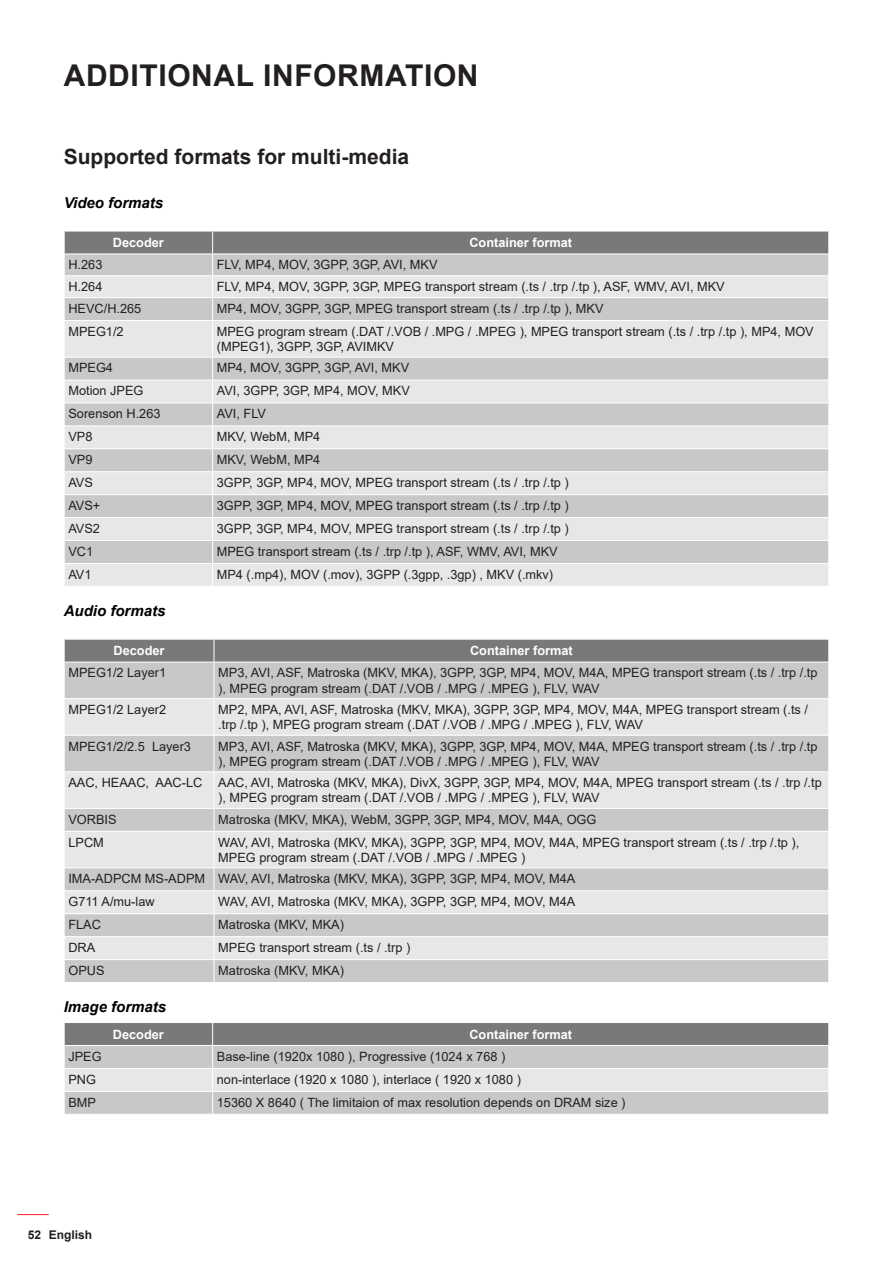
<style>
.page{position:relative;width:893px;height:1263px;background:#fff}
.page>*{position:absolute;margin:0;border:0;box-sizing:border-box;transform-origin:0 0}
.t1{font:700 30px "Arial";letter-spacing:.02em;color:#231f20}
.Heading_2{font:700 21px "Arial";color:#231f20}
.Body{font:italic 700 15px "Arial";color:#000}
.Body-2{font:12.75px/15.3px "Arial";color:#231f20}
.Body-3{font:700 12.75px "Arial";color:#fff}
.t2{font:700 12px "Arial";color:#231f20}
</style>
<div class="page">
<hr style="left:17px;top:1214px;width:32px;height:1px;background:#ff1f20">
<svg style="left:65px;top:321px;width:763px;height:265px;background:#d9dadc"></svg>
<hr style="left:213px;top:357px;width:615px;height:1px;background:#fff">
<hr style="left:213px;top:380px;width:615px;height:1px;background:#fff">
<hr style="left:213px;top:403px;width:615px;height:1px;background:#fff">
<hr style="left:213px;top:425px;width:615px;height:1px;background:#fff">
<hr style="left:213px;top:448px;width:615px;height:1px;background:#fff">
<hr style="left:213px;top:471px;width:615px;height:1px;background:#fff">
<hr style="left:213px;top:494px;width:615px;height:1px;background:#fff">
<hr style="left:213px;top:517px;width:615px;height:1px;background:#fff">
<hr style="left:213px;top:540px;width:615px;height:1px;background:#fff">
<hr style="left:213px;top:563px;width:615px;height:1px;background:#fff">
<svg style="left:828px;top:357px;width:1px;height:206px"></svg>
<hr style="left:64px;top:357px;width:148px;height:1px;background:#fff">
<hr style="left:64px;top:380px;width:148px;height:1px;background:#fff">
<hr style="left:64px;top:403px;width:148px;height:1px;background:#fff">
<hr style="left:64px;top:425px;width:148px;height:1px;background:#fff">
<hr style="left:64px;top:448px;width:148px;height:1px;background:#fff">
<hr style="left:64px;top:471px;width:148px;height:1px;background:#fff">
<hr style="left:64px;top:494px;width:148px;height:1px;background:#fff">
<hr style="left:64px;top:517px;width:148px;height:1px;background:#fff">
<hr style="left:64px;top:540px;width:148px;height:1px;background:#fff">
<hr style="left:64px;top:563px;width:148px;height:1px;background:#fff">
<svg style="left:64px;top:357px;width:1px;height:206px"></svg>
<svg style="left:64px;top:231px;width:765px;height:89px;background:#bebec0"></svg>
<hr style="left:212px;top:321px;width:1px;height:36px;background:#fff">
<svg style="left:212px;top:357px;width:1px;height:229px"></svg>
<div style="left:65px;top:663px;width:763px;height:319px;background:#c7c8ca"></div>
<svg style="left:65px;top:699px;width:763px;height:260px;background:#d9dadc"></svg>
<hr style="left:214px;top:698px;width:614px;height:1px;background:#fff">
<hr style="left:214px;top:735px;width:614px;height:1px;background:#fff">
<hr style="left:214px;top:771px;width:614px;height:1px;background:#fff">
<hr style="left:214px;top:808px;width:614px;height:1px;background:#fff">
<hr style="left:214px;top:831px;width:614px;height:1px;background:#fff">
<hr style="left:214px;top:867px;width:614px;height:1px;background:#fff">
<hr style="left:214px;top:890px;width:614px;height:1px;background:#fff">
<hr style="left:214px;top:913px;width:614px;height:1px;background:#fff">
<hr style="left:214px;top:936px;width:614px;height:1px;background:#fff">
<hr style="left:214px;top:959px;width:614px;height:1px;background:#fff">
<svg style="left:64px;top:639px;width:765px;height:23px;background:#807e7f"></svg>
<hr style="left:64px;top:698px;width:150px;height:1px;background:#fff">
<hr style="left:64px;top:735px;width:150px;height:1px;background:#fff">
<hr style="left:64px;top:771px;width:150px;height:1px;background:#fff">
<hr style="left:64px;top:808px;width:150px;height:1px;background:#fff">
<svg style="left:64px;top:809px;width:1px;height:22px"></svg>
<hr style="left:64px;top:831px;width:150px;height:1px;background:#fff">
<hr style="left:64px;top:867px;width:150px;height:1px;background:#fff">
<hr style="left:64px;top:890px;width:150px;height:1px;background:#fff">
<hr style="left:64px;top:913px;width:150px;height:1px;background:#fff">
<hr style="left:64px;top:936px;width:150px;height:1px;background:#fff">
<hr style="left:64px;top:959px;width:150px;height:1px;background:#fff">
<svg style="left:64px;top:868px;width:1px;height:114px"></svg>
<hr style="left:214px;top:662px;width:1px;height:37px;background:#fff">
<hr style="left:214px;top:699px;width:1px;height:36px;background:#fff">
<hr style="left:214px;top:735px;width:1px;height:37px;background:#fff">
<hr style="left:214px;top:772px;width:1px;height:36px;background:#fff">
<svg style="left:214px;top:809px;width:1px;height:22px"></svg>
<hr style="left:214px;top:831px;width:1px;height:37px;background:#fff">
<svg style="left:214px;top:868px;width:1px;height:114px"></svg>
<svg style="left:828px;top:809px;width:1px;height:22px"></svg>
<svg style="left:828px;top:868px;width:1px;height:114px"></svg>
<svg style="left:64px;top:1022px;width:765px;height:92px;background:#bfbfc1"></svg>
<h1 class="t1" style="left:64px;top:54px;width:416px">ADDITIONAL INFORMATION</h1>
<p class="Heading_2" style="left:64px;top:142px;width:347px">Supported formats for multi-media</p>
<p class="Body" style="left:64px;top:192px;width:101px">Video formats</p>
<p class="Body-3" style="left:113px;top:234px;width:53px">Decoder</p>
<p class="Body-3" style="left:469px;top:234px;width:104px">Container format</p>
<p class="Body-2" style="left:68px;top:257px;width:36px">H.263</p>
<p class="Body-2" style="left:217px;top:257px;width:222px">FLV, MP4, MOV, 3GPP, 3GP, AVI, MKV</p>
<p class="Body-2" style="left:68px;top:279px;width:36px">H.264</p>
<p class="Body-2" style="left:217px;top:279px;width:509px">FLV, MP4, MOV, 3GPP, 3GP, MPEG transport stream (.ts / .trp /.tp ), ASF, WMV, AVI, MKV</p>
<p class="Body-2" style="left:68px;top:301px;width:74px">HEVC/H.265</p>
<p class="Body-2" style="left:217px;top:301px;width:388px">MP4, MOV, 3GPP, 3GP, MPEG transport stream (.ts / .trp /.tp ), MKV</p>
<p class="Body-2" style="left:68px;top:324px;width:57px">MPEG1/2</p>
<p class="Body-2" style="left:217px;top:324px;width:598px">MPEG program stream (.DAT /.VOB / .MPG / .MPEG ), MPEG transport stream (.ts / .trp /.tp ), MP4, MOV (MPEG1), 3GPP, 3GP, AVIMKV</p>
<p class="Body-2" style="left:68px;top:360px;width:46px">MPEG4</p>
<p class="Body-2" style="left:217px;top:360px;width:194px">MP4, MOV, 3GPP, 3GP, AVI, MKV</p>
<p class="Body-2" style="left:68px;top:383px;width:77px">Motion JPEG</p>
<p class="Body-2" style="left:217px;top:383px;width:194px">AVI, 3GPP, 3GP, MP4, MOV, MKV</p>
<p class="Body-2" style="left:68px;top:406px;width:94px">Sorenson H.263</p>
<p class="Body-2" style="left:217px;top:406px;width:51px">AVI, FLV</p>
<p class="Body-2" style="left:68px;top:429px;width:26px">VP8</p>
<p class="Body-2" style="left:217px;top:429px;width:105px">MKV, WebM, MP4</p>
<p class="Body-2" style="left:68px;top:452px;width:26px">VP9</p>
<p class="Body-2" style="left:217px;top:452px;width:105px">MKV, WebM, MP4</p>
<p class="Body-2" style="left:68px;top:475px;width:26px">AVS</p>
<p class="Body-2" style="left:217px;top:475px;width:353px">3GPP, 3GP, MP4, MOV, MPEG transport stream (.ts / .trp /.tp )</p>
<p class="Body-2" style="left:68px;top:498px;width:34px">AVS+</p>
<p class="Body-2" style="left:217px;top:498px;width:353px">3GPP, 3GP, MP4, MOV, MPEG transport stream (.ts / .trp /.tp )</p>
<p class="Body-2" style="left:68px;top:521px;width:33px">AVS2</p>
<p class="Body-2" style="left:217px;top:521px;width:353px">3GPP, 3GP, MP4, MOV, MPEG transport stream (.ts / .trp /.tp )</p>
<p class="Body-2" style="left:68px;top:544px;width:26px">VC1</p>
<p class="Body-2" style="left:217px;top:544px;width:342px">MPEG transport stream (.ts / .trp /.tp ), ASF, WMV, AVI, MKV</p>
<p class="Body-2" style="left:68px;top:566px;width:25px">AV1</p>
<p class="Body-2" style="left:217px;top:566px;width:338px">MP4 (.mp4), MOV (.mov), 3GPP (.3gpp, .3gp) , MKV (.mkv)</p>
<p class="Body" style="left:64px;top:600px;width:103px">Audio formats</p>
<p class="Body-3" style="left:114px;top:642px;width:53px">Decoder</p>
<p class="Body-3" style="left:470px;top:642px;width:104px">Container format</p>
<p class="Body-2" style="left:68px;top:665px;width:99px">MPEG1/2 Layer1</p>
<p class="Body-2" style="left:218px;top:665px;width:601px">MP3, AVI, ASF, Matroska (MKV, MKA), 3GPP, 3GP, MP4, MOV, M4A, MPEG transport stream (.ts / .trp /.tp ), MPEG program stream (.DAT /.VOB / .MPG / .MPEG ), FLV, WAV</p>
<p class="Body-2" style="left:68px;top:702px;width:99px">MPEG1/2 Layer2</p>
<p class="Body-2" style="left:218px;top:702px;width:591px">MP2, MPA, AVI, ASF, Matroska (MKV, MKA), 3GPP, 3GP, MP4, MOV, M4A, MPEG transport stream (.ts / .trp /.tp ), MPEG program stream (.DAT /.VOB / .MPG / .MPEG ), FLV, WAV</p>
<p class="Body-2" style="left:68px;top:738px;width:124px">MPEG1/2/2.5 Layer3</p>
<p class="Body-2" style="left:218px;top:738px;width:601px">MP3, AVI, ASF, Matroska (MKV, MKA), 3GPP, 3GP, MP4, MOV, M4A, MPEG transport stream (.ts / .trp /.tp ), MPEG program stream (.DAT /.VOB / .MPG / .MPEG ), FLV, WAV</p>
<p class="Body-2" style="left:68px;top:775px;width:135px">AAC, HEAAC, AAC-LC</p>
<p class="Body-2" style="left:218px;top:775px;width:605px">AAC, AVI, Matroska (MKV, MKA), DivX, 3GPP, 3GP, MP4, MOV, M4A, MPEG transport stream (.ts / .trp /.tp ), MPEG program stream (.DAT /.VOB / .MPG / .MPEG ), FLV, WAV</p>
<p class="Body-2" style="left:68px;top:811px;width:50px">VORBIS</p>
<p class="Body-2" style="left:218px;top:811px;width:380px">Matroska (MKV, MKA), WebM, 3GPP, 3GP, MP4, MOV, M4A, OGG</p>
<p class="Body-2" style="left:68px;top:834px;width:37px">LPCM</p>
<p class="Body-2" style="left:218px;top:834px;width:583px">WAV, AVI, Matroska (MKV, MKA), 3GPP, 3GP, MP4, MOV, M4A, MPEG transport stream (.ts / .trp /.tp ),<br>MPEG program stream (.DAT /.VOB / .MPG / .MPEG )</p>
<p class="Body-2" style="left:68px;top:871px;width:138px">IMA-ADPCM MS-ADPM</p>
<p class="Body-2" style="left:218px;top:871px;width:359px">WAV, AVI, Matroska (MKV, MKA), 3GPP, 3GP, MP4, MOV, M4A</p>
<p class="Body-2" style="left:68px;top:894px;width:88px">G711 A/mu-law</p>
<p class="Body-2" style="left:218px;top:894px;width:359px">WAV, AVI, Matroska (MKV, MKA), 3GPP, 3GP, MP4, MOV, M4A</p>
<p class="Body-2" style="left:68px;top:917px;width:34px">FLAC</p>
<p class="Body-2" style="left:218px;top:917px;width:127px">Matroska (MKV, MKA)</p>
<p class="Body-2" style="left:68px;top:940px;width:28px">DRA</p>
<p class="Body-2" style="left:218px;top:940px;width:194px">MPEG transport stream (.ts / .trp )</p>
<p class="Body-2" style="left:68px;top:963px;width:38px">OPUS</p>
<p class="Body-2" style="left:218px;top:963px;width:127px">Matroska (MKV, MKA)</p>
<p class="Body" style="left:64px;top:997px;width:104px">Image formats</p>
<p class="Body-3" style="left:113px;top:1025px;width:53px">Decoder</p>
<p class="Body-3" style="left:469px;top:1025px;width:104px">Container format</p>
<p class="Body-2" style="left:68px;top:1048px;width:35px">JPEG</p>
<p class="Body-2" style="left:217px;top:1048px;width:290px">Base-line (1920x 1080 ), Progressive (1024 x 768 )</p>
<p class="Body-2" style="left:68px;top:1071px;width:29px">PNG</p>
<p class="Body-2" style="left:217px;top:1071px;width:306px">non-interlace (1920 x 1080 ), interlace ( 1920 x 1080 )</p>
<p class="Body-2" style="left:68px;top:1094px;width:29px">BMP</p>
<p class="Body-2" style="left:217px;top:1094px;width:410px">15360 X 8640 ( The limitaion of max resolution depends on DRAM size )</p>
<p class="t2" style="left:28px;top:1226px;width:66px">52 English</p>
</div>
